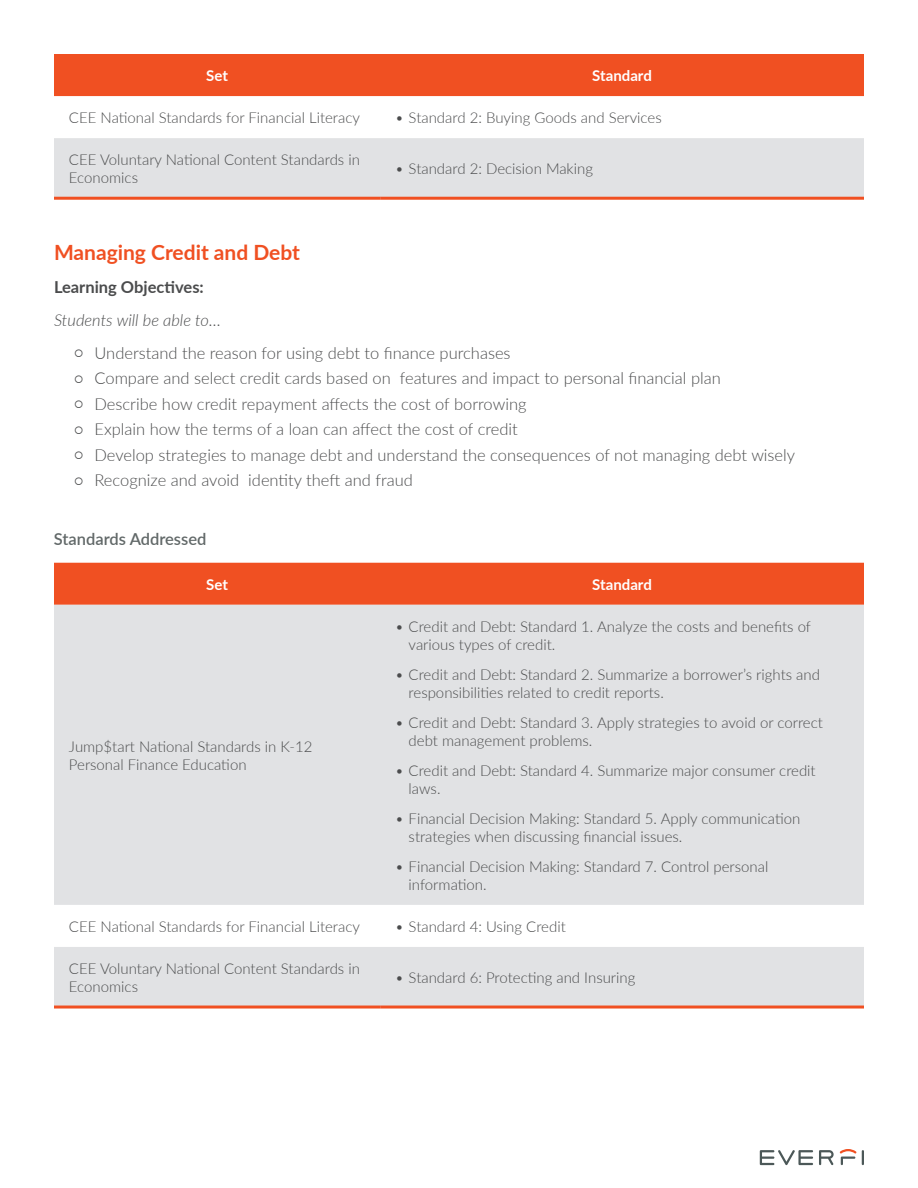
<style>
.page{position:relative;width:918px;height:1188px;background:#fff}
.page>*{position:absolute;margin:0;border:0;box-sizing:border-box;transform-origin:0 0}
.t1{font:700 21px "Lato";color:#f05022}
.t2{font:300 16.5px/25.5px "Lato";color:#4b4c4d}
.t3{font:italic 300 16.5px "Lato";color:#4b4c4d}
.t4{font:700 16.5px "Lato";color:#4b4c4d}
.t5{font:600 16.5px "Lato";color:#616868}
.t6{font:300 15px/18px "Lato";color:#4b4c4d}
.t7{font:700 15px "Lato";color:#fff}
</style>
<div class="page">
<svg style="left:760px;top:1149px;width:104px;height:16px"></svg>
<div style="left:54px;top:54px;width:810px;height:42px;background:#f05022"></div>
<div style="left:54px;top:138px;width:810px;height:59px;background:#e1e2e4"></div>
<hr style="left:54px;top:197px;width:326px;height:3px;background:#f05022">
<hr style="left:380px;top:197px;width:484px;height:3px;background:#f05022">
<div style="left:54px;top:563px;width:810px;height:42px;background:#f05022"></div>
<svg style="left:54px;top:605px;width:810px;height:401px;background:#e4e4e6"></svg>
<hr style="left:54px;top:1006px;width:326px;height:3px;background:#f05022">
<hr style="left:380px;top:1006px;width:484px;height:3px;background:#f05022">
<p class="t7" style="left:206px;top:65px;width:23px">Set</p>
<p class="t7" style="left:592px;top:65px;width:61px">Standard</p>
<p class="t6" style="left:69px;top:108px;width:292px">CEE National Standards for Financial Literacy</p>
<p class="t6" style="left:395px;top:108px;width:268px">• Standard 2: Buying Goods and Services</p>
<p class="t6" style="left:69px;top:150px;width:292px">CEE Voluntary National Content Standards in<br>Economics</p>
<p class="t6" style="left:395px;top:159px;width:199px">• Standard 2: Decision Making</p>
<h1 class="t1" style="left:54px;top:237px;width:248px">Managing Credit and Debt</h1>
<p class="t4" style="left:54px;top:275px;width:151px">Learning Objectives:</p>
<p class="t3" style="left:54px;top:308px;width:168px">Students will be able to…</p>
<p class="t2" style="left:94px;top:339px;width:702px">Understand the reason for using debt to finance purchases<br>Compare and select credit cards based on features and impact to personal financial plan<br>Describe how credit repayment affects the cost of borrowing<br>Explain how the terms of a loan can affect the cost of credit<br>Develop strategies to manage debt and understand the consequences of not managing debt wisely Recognize and avoid identity theft and fraud</p>
<p class="t5" style="left:54px;top:527px;width:154px">Standards Addressed</p>
<p class="t7" style="left:206px;top:573px;width:23px">Set</p>
<p class="t7" style="left:592px;top:573px;width:61px">Standard</p>
<p class="t6" style="left:69px;top:737px;width:245px">Jump$tart National Standards in K-12<br>Personal Finance Education</p>
<p class="t6" style="left:409px;top:617px;width:404px;text-indent:-14px">• Credit and Debt: Standard 1. Analyze the costs and benefits of various types of credit.</p>
<p class="t6" style="left:409px;top:665px;width:413px;text-indent:-14px">• Credit and Debt: Standard 2. Summarize a borrower’s rights and responsibilities related to credit reports.</p>
<p class="t6" style="left:409px;top:713px;width:416px;text-indent:-14px">• Credit and Debt: Standard 3. Apply strategies to avoid or correct debt management problems.</p>
<p class="t6" style="left:409px;top:761px;width:409px;text-indent:-14px">• Credit and Debt: Standard 4. Summarize major consumer credit laws.</p>
<p class="t6" style="left:409px;top:809px;width:393px;text-indent:-14px">• Financial Decision Making: Standard 5. Apply communication strategies when discussing financial issues.</p>
<p class="t6" style="left:409px;top:857px;width:361px;text-indent:-14px">• Financial Decision Making: Standard 7. Control personal information.</p>
<p class="t6" style="left:69px;top:917px;width:292px">CEE National Standards for Financial Literacy</p>
<p class="t6" style="left:395px;top:917px;width:172px">• Standard 4: Using Credit</p>
<p class="t6" style="left:69px;top:959px;width:292px">CEE Voluntary National Content Standards in<br>Economics</p>
<p class="t6" style="left:395px;top:968px;width:242px">• Standard 6: Protecting and Insuring</p>
</div>
